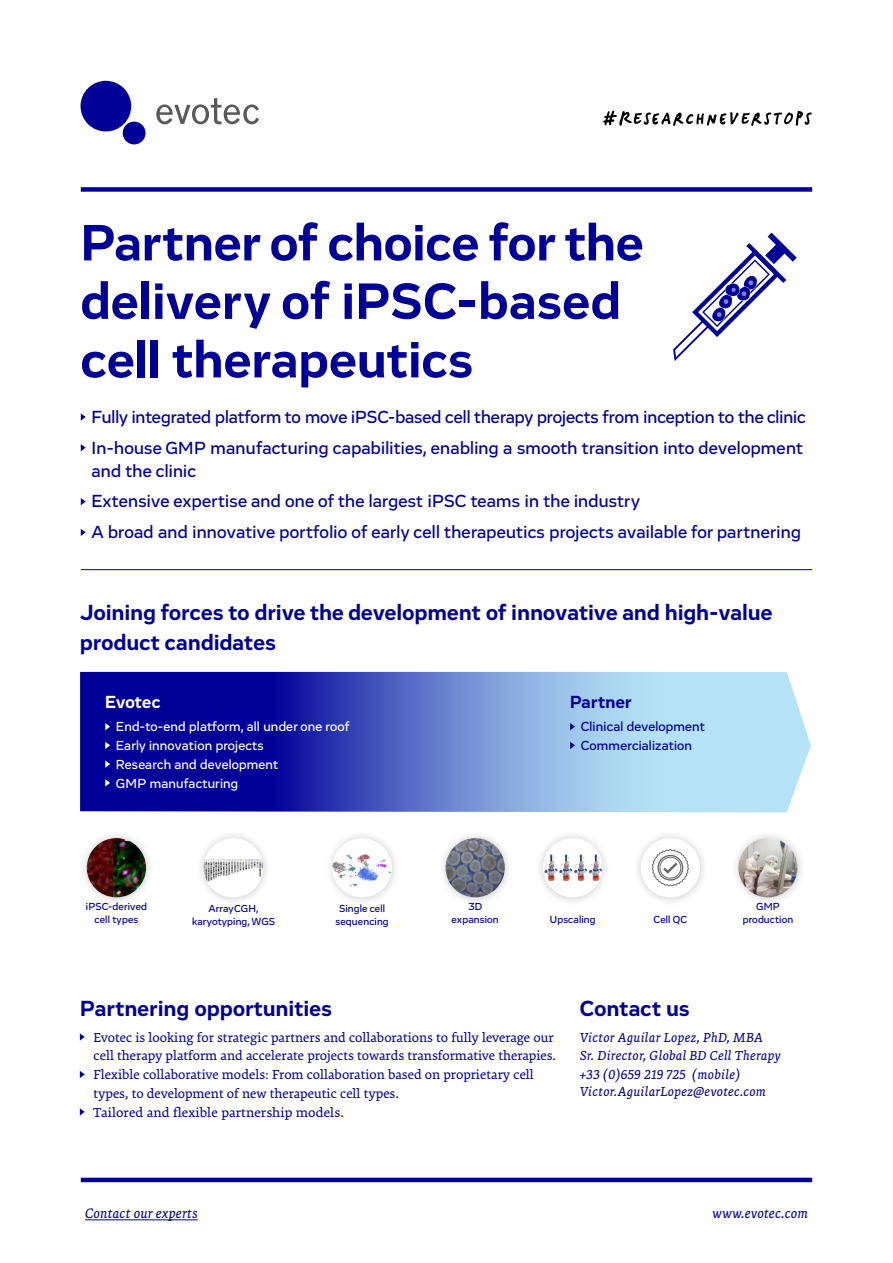
<style>
.page{position:relative;width:893px;height:1263px;background:#fff}
.page>*{position:absolute;margin:0;border:0;box-sizing:border-box;transform-origin:0 0}
.t1{font:700 52.5px/58.5px "Vito";letter-spacing:.015em;color:#009}
.t2{font:700 22.5px/30px "Vito";letter-spacing:.02em;color:#009;scale:.96 1}
.t3{font:500 18px/30.8px "Vito";letter-spacing:.015em;color:#009;scale:.96 1}
.t4{font:500 18px/30.8px "Vito";letter-spacing:.015em;color:#009}
.t5{font:700 18px "Vito";letter-spacing:.02em;color:#009;scale:.95 1}
.t6{font:700 18px "Vito";letter-spacing:.01em;color:#fff;scale:.95 1}
.t7{font:italic 15px "Premiera";letter-spacing:.015em;color:#009}
.t8{font:14.25px/18.8px "Premiera";color:#009}
.t9{font:italic 14.25px/18.8px "Premiera";letter-spacing:.025em;color:#009}
.t10{font:500 13.5px/18.8px "Vito";letter-spacing:.015em;color:#fff}
.t11{font:500 13.5px/18.8px "Vito";letter-spacing:.015em;color:#009}
.t12{font:500 10.5px/13.5px "Vito";letter-spacing:.015em;color:#009;text-align:center}
</style>
<div class="page">
<svg style="left:156px;top:98px;width:103px;height:26px"></svg>
<svg style="left:81px;top:81px;width:65px;height:63px"></svg>
<div style="left:81px;top:187px;width:731px;height:5px;background:#009"></div>
<hr style="left:81px;top:1178px;width:731px;height:4px;background:#009">
<svg style="left:603px;top:111px;width:209px;height:15px"></svg>
<hr style="left:81px;top:569px;width:731px;height:1px;background:#009">
<svg style="left:81px;top:413px;width:5px;height:8px"></svg>
<svg style="left:81px;top:444px;width:5px;height:7px"></svg>
<svg style="left:81px;top:498px;width:5px;height:7px"></svg>
<svg style="left:81px;top:529px;width:5px;height:7px"></svg>
<hr style="left:85px;top:1219px;width:113px;height:1px;background:#009">
<svg style="left:80px;top:1033px;width:5px;height:7px"></svg>
<svg style="left:80px;top:1071px;width:5px;height:7px"></svg>
<svg style="left:80px;top:1108px;width:5px;height:7px"></svg>
<svg style="left:80px;top:672px;width:731px;height:140px;background:#5f76c9"></svg>
<svg style="left:105px;top:723px;width:5px;height:7px"></svg>
<svg style="left:105px;top:742px;width:5px;height:7px"></svg>
<svg style="left:105px;top:760px;width:5px;height:8px"></svg>
<svg style="left:105px;top:779px;width:5px;height:7px"></svg>
<svg style="left:570px;top:723px;width:5px;height:7px"></svg>
<svg style="left:570px;top:742px;width:5px;height:7px"></svg>
<svg style="left:673px;top:233px;width:124px;height:128px"></svg>
<div style="left:632px;top:829px;width:77px;height:77px;background:#000;opacity:.2"></div>
<div style="left:641px;top:838px;width:59px;height:59px;background:#fff;border-radius:50%"></div>
<svg style="left:651px;top:844px;width:39px;height:43px"></svg>
<div style="left:78px;top:829px;width:77px;height:77px;background:#000;opacity:.2"></div>
<img style="left:87px;top:838px;width:59px;height:59px;border-radius:30px">
<div style="left:195px;top:829px;width:77px;height:77px;background:#000;opacity:.2"></div>
<div style="left:204px;top:838px;width:59px;height:59px;background:#fff;border-radius:50%"></div>
<img style="left:204px;top:859px;width:59px;height:30px">
<div style="left:323px;top:829px;width:78px;height:77px;background:#000;opacity:.2"></div>
<div style="left:332px;top:838px;width:60px;height:59px;background:#fff;border-radius:50%"></div>
<img style="left:332px;top:853px;width:60px;height:37px">
<div style="left:436px;top:829px;width:78px;height:77px;background:#000;opacity:.2"></div>
<img style="left:446px;top:838px;width:59px;height:59px;border-radius:30px">
<div style="left:729px;top:829px;width:77px;height:77px;background:#000;opacity:.2"></div>
<img style="left:738px;top:838px;width:60px;height:59px;border-radius:30px">
<div style="left:534px;top:829px;width:77px;height:77px;background:#000;opacity:.2"></div>
<div style="left:543px;top:838px;width:59px;height:59px;background:#fff;border-radius:50%"></div>
<img style="left:543px;top:853px;width:59px;height:33px">
<hr style="left:566px;top:882px;width:16px;height:3px;background:#fff">
<h1 class="t1" style="left:81px;top:213px;width:564px">Partner of choice for the delivery of iPSC-based cell therapeutics</h1>
<p class="t3" style="left:91px;top:401px;width:746px">Fully integrated platform to move iPSC-based cell therapy projects from inception to the clinic<br>In-house GMP manufacturing capabilities, enabling a smooth transition into development</p>
<p class="t4" style="left:91px;top:455px;width:711px">and the clinic<br>Extensive expertise and one of the largest iPSC teams in the industry<br>A broad and innovative portfolio of early cell therapeutics projects available for partnering</p>
<h2 class="t2" style="left:80px;top:597px;width:723px">Joining forces to drive the development of innovative and high-value product candidates</h2>
<p class="t6" style="left:105px;top:691px;width:59px">Evotec</p>
<p class="t10" style="left:116px;top:717px;width:235px">End-to-end platform, all under one roof<br>Early innovation projects<br>Research and development<br>GMP manufacturing</p>
<p class="t5" style="left:570px;top:691px;width:66px">Partner</p>
<p class="t11" style="left:581px;top:717px;width:126px">Clinical development<br>Commercialization</p>
<p class="t12" style="left:86px;top:899px;width:63px">iPSC-derived cell types</p>
<p class="t12" style="left:192px;top:901px;width:85px">ArrayCGH, karyotyping, WGS</p>
<p class="t12" style="left:335px;top:901px;width:55px">Single cell sequencing</p>
<p class="t12" style="left:452px;top:899px;width:49px">3D expansion</p>
<p class="t12" style="left:756px;top:899px;width:25px">GMP</p>
<p class="t12" style="left:550px;top:913px;width:47px">Upscaling</p>
<p class="t12" style="left:743px;top:913px;width:52px">production</p>
<p class="t12" style="left:653px;top:913px;width:35px">Cell QC</p>
<h2 class="t2" style="left:80px;top:993px;width:264px">Partnering opportunities</h2>
<h2 class="t2" style="left:580px;top:993px;width:116px">Contact us</h2>
<p class="t8" style="left:94px;top:1028px;width:464px">Evotec is looking for strategic partners and collaborations to fully leverage our cell therapy platform and accelerate projects towards transformative therapies.<br>Flexible collaborative models: From collaboration based on proprietary cell types, to development of new therapeutic cell types.<br>Tailored and flexible partnership models.</p>
<p class="t9" style="left:580px;top:1028px;width:203px">Victor Aguilar Lopez, PhD, MBA<br>Sr. Director, Global BD Cell Therapy +33 (0)659 219 725 (mobile)</p>
<p class="t9" style="left:580px;top:1082px;width:188px">Victor.AguilarLopez@evotec.com</p>
<p class="t7" style="left:85px;top:1204px;width:114px">Contact our experts</p>
<p class="t7" style="left:712px;top:1204px;width:97px">www.evotec.com</p>
</div>
